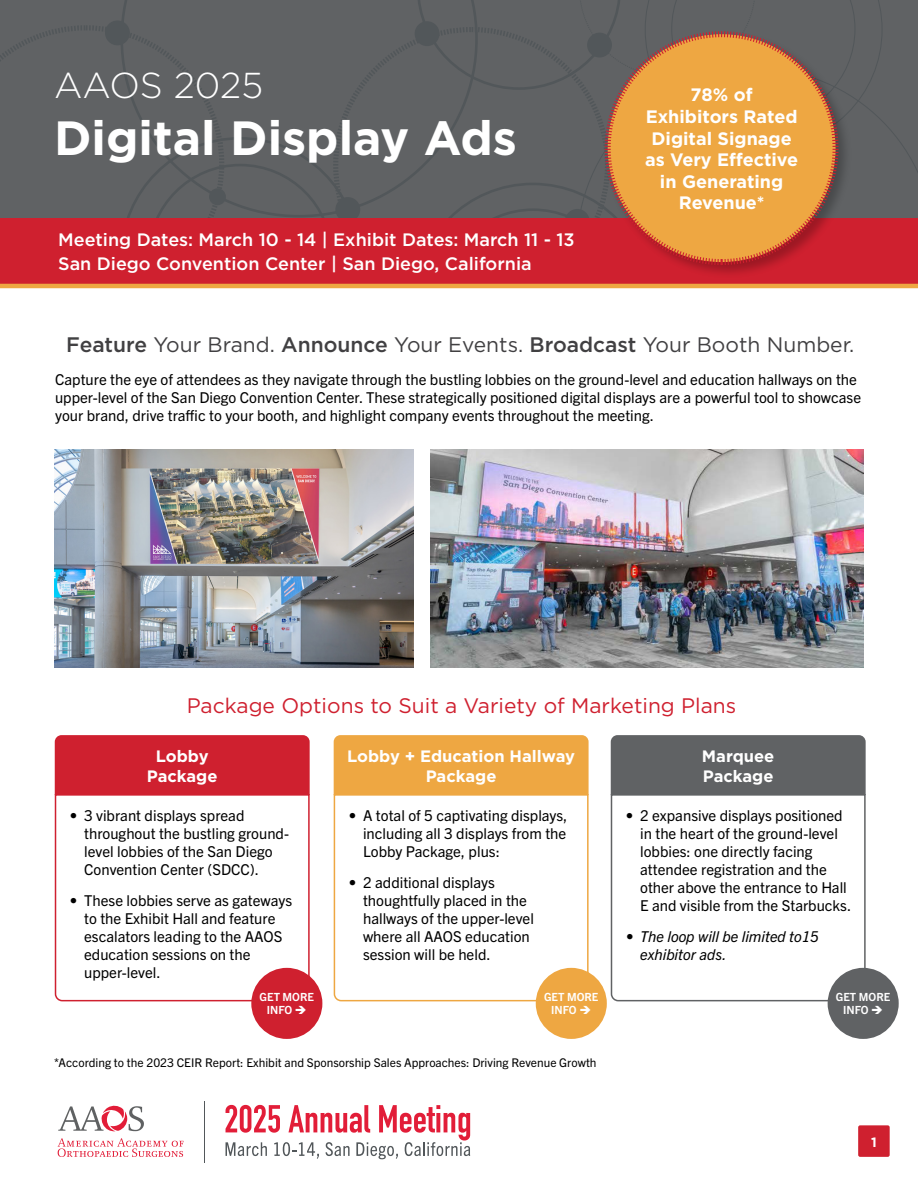
<style>
.page{position:relative;width:918px;height:1188px;background:#fff}
.page>*{position:absolute;margin:0;border:0;box-sizing:border-box;transform-origin:0 0}
.t1{font:700 48px "Gotham";color:#fff}
.t2{font:300 36px "Gotham";letter-spacing:-.005em;color:#fff}
.t3{font:21px "Gotham";color:#414042}
.t4{font:21px "Gotham";color:#cf202f}
.t5{font:500 18px/24px "Gotham";color:#fff}
.t6{font:700 18px/21.6px "Gotham";color:#fff;text-align:center}
.t7{font:700 16.5px/19.8px "Gotham";color:#fff;text-align:center}
.t8{font:15px/18px "Trade Gothic Next LT Pro";color:#000}
.t9{font:italic 15px/18px "Trade Gothic Next LT Pro";color:#000}
.t10{font:700 13.5px "Gotham";color:#fff}
.t11{font:12px "Trade Gothic Next LT Pro";color:#000}
.t12{font:700 11.25px/13.5px "Trade Gothic Next LT Pro";color:#fff;text-align:center}
.s1{font-weight:500}
</style>
<div class="page">
<div style="left:907px;top:68px;width:11px;height:150px;background:#606264"></div>
<div style="left:2px;top:0;width:905px;height:218px;background:#606264"></div>
<div style="left:209px;top:188px;width:17px;height:17px;background:#52575a;border-radius:50%"></div>
<div style="left:105px;top:20px;width:25px;height:25px;background:#52575a;border-radius:50%"></div>
<div style="left:587px;top:33px;width:25px;height:24px;background:#52575a;border-radius:50%"></div>
<div style="left:0;top:218px;width:918px;height:66px;background:#cf202f"></div>
<hr style="left:0;top:284px;width:918px;height:4px;background:#eea742">
<svg style="left:226px;top:1105px;width:244px;height:54px"></svg>
<svg style="left:58px;top:1138px;width:125px;height:19px"></svg>
<svg style="left:58px;top:1105px;width:86px;height:27px"></svg>
<hr style="left:204px;top:1101px;width:1px;height:62px;background:#52575a">
<div style="left:858px;top:1125px;width:32px;height:32px;background:#cf202f;border-radius:2px"></div>
<svg style="left:54px;top:793px;width:256px;height:209px"></svg>
<div style="left:55px;top:735px;width:255px;height:60px;background:#cf202f"></div>
<div style="left:334px;top:735px;width:255px;height:58px;background:#eea742"></div>
<svg style="left:333px;top:793px;width:256px;height:209px"></svg>
<div style="left:611px;top:735px;width:255px;height:58px;background:#606264"></div>
<svg style="left:610px;top:793px;width:256px;height:209px"></svg>
<div style="left:251px;top:968px;width:71px;height:71px;background:#cf202f;border-radius:50%"></div>
<div style="left:536px;top:968px;width:71px;height:71px;background:#eea742;border-radius:50%"></div>
<div style="left:828px;top:968px;width:71px;height:71px;background:#606264;border-radius:50%"></div>
<div style="left:604px;top:30px;width:249px;height:249px;background:#000;opacity:.25"></div>
<svg style="left:604px;top:30px;width:236px;height:236px;background:#d28943"></svg>
<img style="left:430px;top:449px;width:434px;height:219px">
<img style="left:55px;top:449px;width:358px;height:219px">
<h2 class="t2" style="left:54px;top:62px;width:211px">AAOS 2025</h2>
<h1 class="t1" style="left:54px;top:107px;width:465px">Digital Display Ads</h1>
<p class="t5" style="left:58px;top:228px;width:518px">Meeting Dates: March 10 - 14 | Exhibit Dates: March 11 - 13<br>San Diego Convention Center | San Diego, California</p>
<p class="t6" style="left:645px;top:84px;width:155px">78% of<br>Exhibitors Rated<br>Digital Signage as Very Effective in Generating<br>Revenue*</p>
<h3 class="t3" style="left:66px;top:331px;width:790px"><span class="s1">Feature</span> Your Brand. <span class="s1">Announce</span> Your Events. <span class="s1">Broadcast</span> Your Booth Number.</h3>
<p class="t8" style="left:55px;top:369px;width:808px">Capture the eye of attendees as they navigate through the bustling lobbies on the ground-level and education hallways on the upper-level of the San Diego Convention Center. These strategically positioned digital displays are a powerful tool to showcase your brand, drive traffic to your booth, and highlight company events throughout the meeting.</p>
<h3 class="t4" style="left:187px;top:692px;width:551px">Package Options to Suit a Variety of Marketing Plans</h3>
<p class="t7" style="left:147px;top:746px;width:72px">Lobby<br>Package</p>
<p class="t7" style="left:347px;top:746px;width:229px">Lobby + Education Hallway<br>Package</p>
<p class="t8" style="left:363px;top:805px;width:206px;text-align:justify;text-indent:-14px">• A total of 5 captivating displays, including all 3 displays from the Lobby Package, plus:</p>
<p class="t8" style="left:363px;top:873px;width:172px;text-indent:-14px">• 2 additional displays thoughtfully placed in the hallways of the upper-level where all AAOS education session will be held.</p>
<p class="t8" style="left:84px;top:805px;width:206px;text-indent:-14px">• 3 vibrant displays spread throughout the bustling ground&shy;level lobbies of the San Diego<br>Convention Center (SDCC).</p>
<p class="t8" style="left:84px;top:891px;width:209px;text-indent:-14px">• These lobbies serve as gateways to the Exhibit Hall and feature escalators leading to the AAOS education sessions on the upper-level.</p>
<p class="t7" style="left:702px;top:746px;width:74px;text-align:left">Marquee<br>Package</p>
<p class="t8" style="left:640px;top:805px;width:213px;text-indent:-14px">• 2 expansive displays positioned in the heart of the ground-level lobbies: one directly facing attendee registration and the other above the entrance to Hall<br>E and visible from the Starbucks.</p>
<p class="t9" style="left:640px;top:927px;width:180px;text-indent:-14px">• The loop will be limited to15 exhibitor ads.</p>
<p class="t12" style="left:260px;top:989px;width:56px">GET MORE<br>INFO ➔</p>
<p class="t12" style="left:544px;top:989px;width:56px">GET MORE<br>INFO ➔</p>
<p class="t12" style="left:836px;top:989px;width:56px">GET MORE<br>INFO ➔</p>
<p class="t11" style="left:54px;top:1055px;width:544px">*According to the 2023 CEIR Report: Exhibit and Sponsorship Sales Approaches: Driving Revenue Growth</p>
<p class="t10" style="left:871px;top:1133px;width:7px">1</p>
</div>
